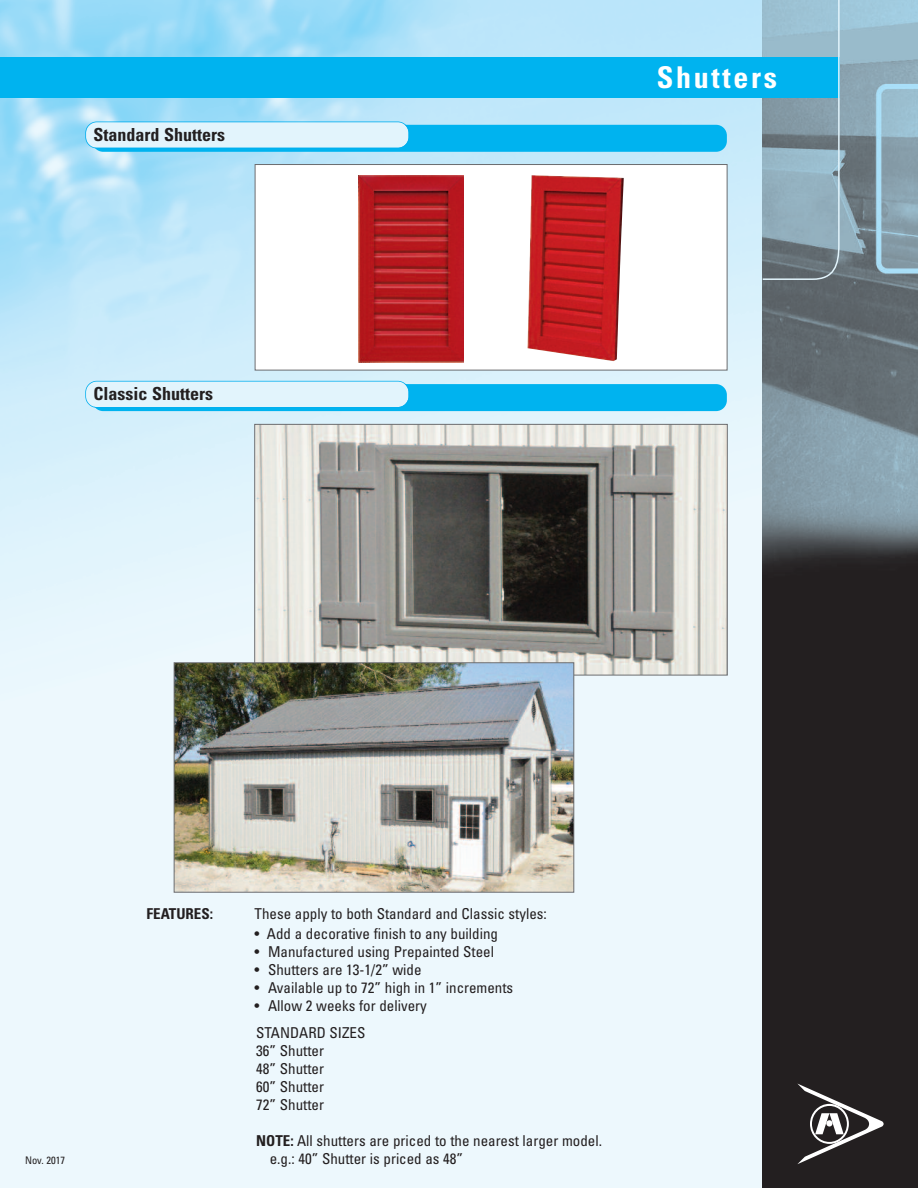
<style>
.page{position:relative;width:918px;height:1188px;background:#fff}
.page>*{position:absolute;margin:0;border:0;box-sizing:border-box;transform-origin:0 0}
.t1{font:700 condensed 30px "Univers";letter-spacing:.09em;color:#fff}
.t2{font:700 condensed 18px "Univers";color:#231f20}
.t3{font:condensed 15px/18px "Univers";color:#231f20}
.t4{font:700 condensed 15px "Univers";color:#231f20}
.t5{font:condensed 10.5px "Univers";color:#231f20}
.s1{font-weight:700}
</style>
<div class="page">
<img style="left:0;top:0;width:763px;height:1188px">
<img style="left:763px;top:0;width:155px;height:1188px">
<div style="left:0;top:57px;width:840px;height:41px;background:#00b3ef"></div>
<svg style="left:761px;top:0;width:79px;height:281px;background:#78a8bb"></svg>
<svg style="left:797px;top:1084px;width:87px;height:80px;background:#4b4849"></svg>
<svg style="left:826px;top:1120px;width:7px;height:7px"></svg>
<div style="left:255px;top:165px;width:472px;height:205px;background:#fff"></div>
<div style="left:255px;top:164px;width:472px;height:206px;border:1px solid #6c6d70"></div>
<div style="left:92px;top:125px;width:635px;height:27px;background:#00b3ef;border-radius:11px"></div>
<div style="left:86px;top:122px;width:323px;height:26px;background:#e2f4fc;border-radius:11px"></div>
<div style="left:85px;top:122px;width:324px;height:26px;border:2px solid #00aeef;border-radius:12px"></div>
<div style="left:92px;top:384px;width:635px;height:27px;background:#00b3ef;border-radius:11px"></div>
<div style="left:86px;top:382px;width:323px;height:25px;background:#e2f4fc;border-radius:11px"></div>
<div style="left:85px;top:381px;width:324px;height:27px;border:2px solid #00aeef;border-radius:12px"></div>
<img style="left:256px;top:426px;width:470px;height:247px">
<img style="left:176px;top:664px;width:396px;height:227px">
<div style="left:174px;top:662px;width:400px;height:231px;border:1px solid #6c6d70"></div>
<img style="left:359px;top:176px;width:105px;height:186px">
<img style="left:528px;top:175px;width:96px;height:186px">
<p class="t2" style="left:94px;top:128px;width:133px">Standard Shutters</p>
<p class="t2" style="left:94px;top:387px;width:121px">Classic Shutters</p>
<h1 class="t1" style="left:657px;top:67px;width:122px">Shutters</h1>
<p class="t5" style="left:25px;top:1157px;width:42px">Nov. 2017</p>
<p class="t4" style="left:147px;top:908px;width:68px">FEATURES:</p>
<p class="t3" style="left:255px;top:906px;width:294px">These apply to both Standard and Classic styles:</p>
<p class="t3" style="left:255px;top:926px;width:245px">• Add a decorative finish to any building</p>
<p class="t3" style="left:255px;top:944px;width:241px">• Manufactured using Prepainted Steel</p>
<p class="t3" style="left:255px;top:962px;width:168px">• Shutters are 13-1/2” wide</p>
<p class="t3" style="left:255px;top:980px;width:260px">• Available up to 72” high in 1” increments</p>
<p class="t3" style="left:255px;top:998px;width:174px">• Allow 2 weeks for delivery</p>
<p class="t3" style="left:256px;top:1025px;width:111px">STANDARD SIZES<br>36” Shutter<br>48” Shutter<br>60” Shutter<br>72” Shutter</p>
<p class="t3" style="left:270px;top:1133px;width:334px;text-indent:-14px"><span class="s1">NOTE:</span> All shutters are priced to the nearest larger model. e.g.: 40” Shutter is priced as 48”</p>
</div>
